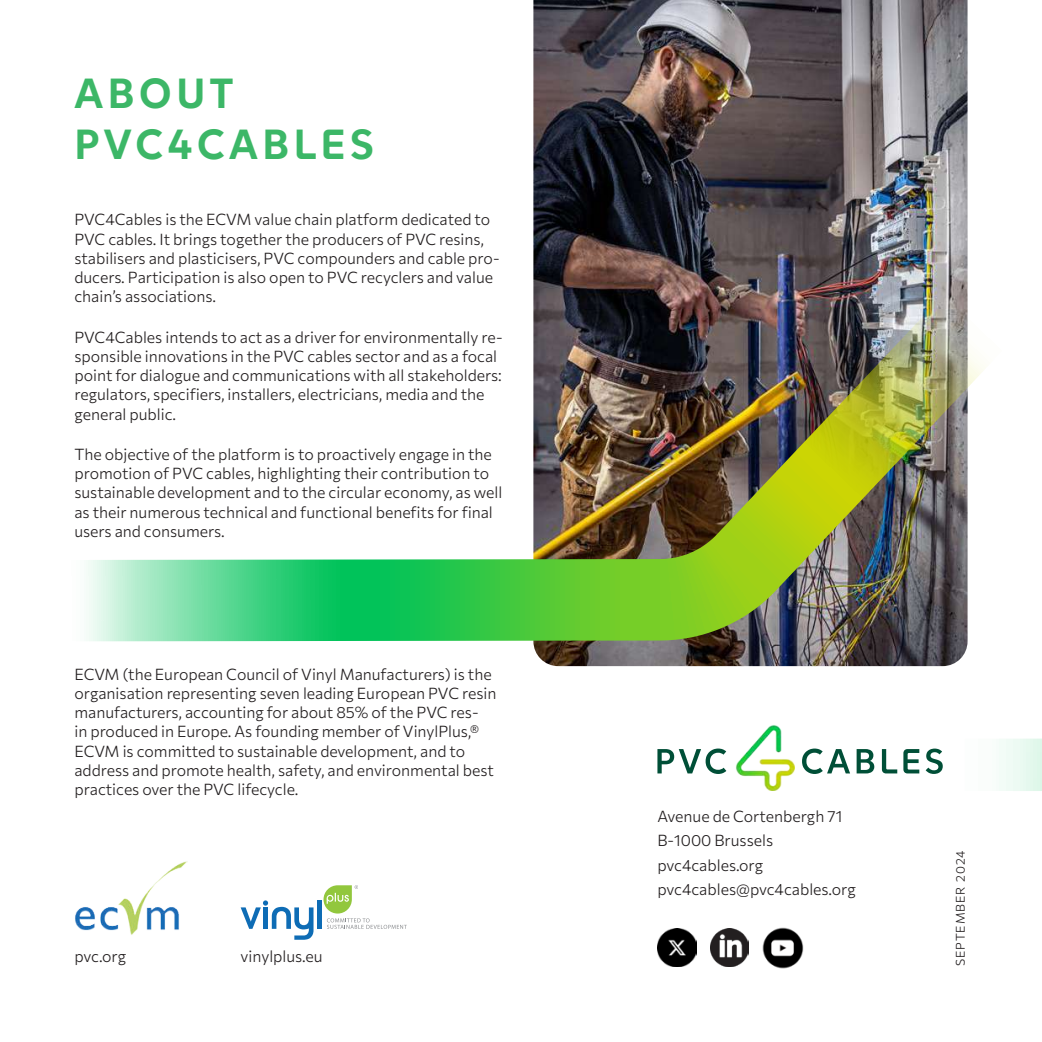
<style>
.page{position:relative;width:1042px;height:1042px;background:#fff}
.page>*{position:absolute;margin:0;border:0;box-sizing:border-box;transform-origin:0 0}
.t1{font:100 42px/50.4px "SUSE";letter-spacing:.11em;color:#3cb767}
.t2{font:100 15.75px/19.2px "Commissioner";color:#231f20}
.t3{font:100 12.25px "Commissioner";letter-spacing:.08em;color:#231f20}
</style>
<div class="page">
<hr style="left:0;top:0;width:1px;height:1042px;background:#004d38">
<svg style="left:0;top:0;width:1px;height:661px"></svg>
<svg style="left:657px;top:748px;width:69px;height:26px"></svg>
<svg style="left:802px;top:748px;width:48px;height:26px"></svg>
<svg style="left:856px;top:749px;width:18px;height:24px"></svg>
<svg style="left:882px;top:749px;width:15px;height:24px"></svg>
<svg style="left:903px;top:749px;width:16px;height:24px"></svg>
<svg style="left:925px;top:738px;width:117px;height:53px"></svg>
<img style="left:736px;top:725px;width:59px;height:66px">
<img style="left:75px;top:861px;width:113px;height:74px">
<hr style="left:317px;top:900px;width:4px;height:29px;background:#0e6cb5">
<svg style="left:241px;top:900px;width:72px;height:40px"></svg>
<svg style="left:323px;top:885px;width:84px;height:44px"></svg>
<img style="left:533px;top:0;width:434px;height:666px">
<img style="left:86px;top:294px;width:900px;height:347px">
<svg style="left:944px;top:281px;width:42px;height:69px"></svg>
<img style="left:657px;top:928px;width:39px;height:39px">
<img style="left:710px;top:928px;width:39px;height:39px">
<img style="left:762px;top:927px;width:42px;height:42px">
<h1 class="t1" style="left:75px;top:68px;width:301px">ABOUT<br>PVC4CABLES</h1>
<p class="t2" style="left:74px;top:209px;width:427px">PVC4Cables is the ECVM value chain platform dedicated to PVC cables. It brings together the producers of PVC resins, stabilisers and plasticisers, PVC compounders and cable pro&shy;ducers. Participation is also open to PVC recyclers and value chain’s associations.</p>
<p class="t2" style="left:74px;top:326px;width:430px">PVC4Cables intends to act as a driver for environmentally re&shy;sponsible innovations in the PVC cables sector and as a focal point for dialogue and communications with all stakeholders: regulators, specifiers, installers, electricians, media and the general public.</p>
<p class="t2" style="left:74px;top:443px;width:429px">The objective of the platform is to proactively engage in the promotion of PVC cables, highlighting their contribution to sustainable development and to the circular economy, as well as their numerous technical and functional benefits for final users and consumers.</p>
<p class="t2" style="left:74px;top:663px;width:423px">ECVM (the European Council of Vinyl Manufacturers) is the organisation representing seven leading European PVC resin manufacturers, accounting for about 85% of the PVC res-<br>in produced in Europe. As founding member of VinylPlus,® ECVM is committed to sustainable development, and to address and promote health, safety, and environmental best practices over the PVC lifecycle.</p>
<p class="t2" style="left:74px;top:945px;width:53px">pvc.org</p>
<p class="t2" style="left:241px;top:945px;width:83px">vinylplus.eu</p>
<p class="t2" style="left:657px;top:802px;width:200px;line-height:24.5px">Avenue de Cortenbergh 71<br>B-1000 Brussels pvc4cables.org pvc4cables@pvc4cables.org</p>
<p class="t3" style="left:951px;top:966px;width:117px;rotate:-90deg">SEPTEMBER 2024</p>
</div>
